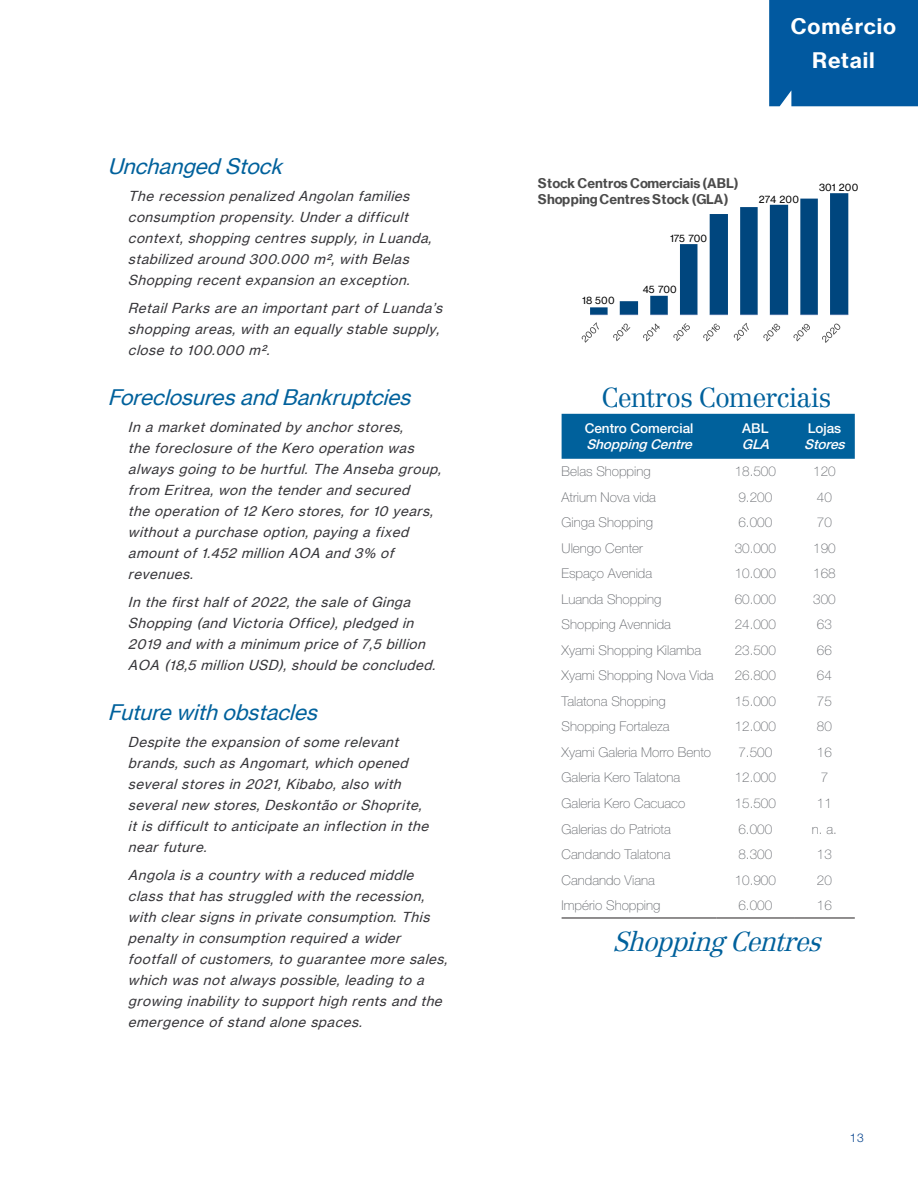
<style>
.page{position:relative;width:918px;height:1188px;background:#fff}
.page>*{position:absolute;margin:0;border:0;box-sizing:border-box;transform-origin:0 0}
.t1{font:300 27px "Centennial LT Std";letter-spacing:-.03em;color:#00619c}
.t2{font:italic 300 27px "Centennial LT Std";color:#00619c}
.t3{font:italic 21px "N Haas Grotesk TX Pro";color:#00619c}
.t4{font:700 21px "N Haas Grotesk TX Pro";letter-spacing:.04em;color:#fff}
.Subhead{font:italic 13.5px/21px "N Haas Grotesk TX Pro";color:#363539}
.t5{font:100 13.5px "Helvetica Neue LT Std";color:#62656a}
.t6{font:500 13.5px "Helvetica Neue LT Std";color:#fff}
.t7{font:italic 500 13.5px "Helvetica Neue LT Std";color:#fff}
.t8{font:700 13.05px "N Haas Grotesk TX Pro";color:#4b4b4b}
.Subhead-2{font:300 12px "Helvetica Neue LT Std";color:#05428c}
.t9{font:10.05px "N Haas Grotesk TX Pro";letter-spacing:.015em;color:#000}
</style>
<div class="page">
<div style="left:769px;top:0;width:149px;height:106px;background:#0159a0"></div>
<svg style="left:590px;top:193px;width:258px;height:122px"></svg>
<svg style="left:581px;top:322px;width:18px;height:21px"></svg>
<svg style="left:613px;top:323px;width:18px;height:18px"></svg>
<svg style="left:643px;top:323px;width:17px;height:19px"></svg>
<svg style="left:673px;top:323px;width:17px;height:18px"></svg>
<svg style="left:703px;top:323px;width:17px;height:19px"></svg>
<svg style="left:733px;top:323px;width:16px;height:18px"></svg>
<svg style="left:763px;top:323px;width:18px;height:19px"></svg>
<svg style="left:793px;top:323px;width:17px;height:19px"></svg>
<svg style="left:822px;top:323px;width:19px;height:20px"></svg>
<div style="left:562px;top:414px;width:293px;height:45px;background:#00619c"></div>
<hr style="left:562px;top:918px;width:155px;height:1px;background:#231f20">
<hr style="left:717px;top:918px;width:77px;height:1px;background:#231f20">
<hr style="left:794px;top:918px;width:61px;height:1px;background:#231f20">
<p class="t3" style="left:108px;top:153px;width:182px">UnchangedStock</p>
<p class="Subhead" style="left:128px;top:186px;width:309px">The recession penalized Angolan families consumption propensity.Undera difficult context,shopping centres supply,in Luanda, stabilized around 300.000 m²,with Belas Shopping recentexpansion an exception.</p>
<p class="Subhead" style="left:128px;top:298px;width:320px">RetailParks are an importantpartofLuanda’s shopping areas,with an equally stable supply, close to 100.000 m².</p>
<p class="t3" style="left:108px;top:384px;width:311px">ForeclosuresandBankruptcies</p>
<p class="Subhead" style="left:128px;top:417px;width:319px">In a marketdominated by anchorstores,<br>the foreclosure ofthe Kero operation was always going to be hurtful.The Anseba group, from Eritrea,won the tenderand secured<br>the operation of12 Kero stores,for10 years, withouta purchase option,paying a fixed amountof1.452 million AOA and 3% of revenues.</p>
<p class="Subhead" style="left:128px;top:592px;width:313px">In the firsthalfof2022,the sale ofGinga Shopping (and Victoria Office),pledged in 2019 and with a minimum price of7,5 billion AOA (18,5 million USD),should be concluded.</p>
<p class="t3" style="left:108px;top:699px;width:217px">Futurewithobstacles</p>
<p class="Subhead" style="left:128px;top:732px;width:306px">Despite the expansion ofsome relevant brands,such as Angomart,which opened severalstores in 2021,Kibabo,also with severalnew stores,Deskontão orShoprite, itis difficultto anticipate an inflection in the nearfuture.</p>
<p class="Subhead" style="left:128px;top:865px;width:325px">Angola is a country with a reduced middle class thathas struggled with the recession, with clearsigns in private consumption.This penalty in consumption required a wider footfallofcustomers,to guarantee more sales, which was notalways possible,leading to a growing inability to supporthigh rents and the emergence ofstand alone spaces.</p>
<p class="t4" style="left:791px;top:13px;width:107px">Comércio</p>
<p class="t4" style="left:812px;top:47px;width:64px">Retail</p>
<p class="t8" style="left:538px;top:175px;width:202px">Stock Centros Comerciais (ABL)</p>
<p class="t9" style="left:819px;top:181px;width:41px">301 200</p>
<p class="t8" style="left:538px;top:191px;width:192px">Shopping Centres Stock (GLA)</p>
<p class="t9" style="left:759px;top:194px;width:42px">274 200</p>
<p class="t9" style="left:670px;top:232px;width:39px">175 700</p>
<p class="t9" style="left:582px;top:294px;width:34px">18 500</p>
<p class="t9" style="left:643px;top:283px;width:36px">45 700</p>
<p class="t1" style="left:602px;top:382px;width:231px">Centros Comerciais</p>
<p class="t6" style="left:585px;top:420px;width:110px">Centro Comercial</p>
<p class="t7" style="left:586px;top:436px;width:111px">Shopping Centre</p>
<p class="t6" style="left:742px;top:420px;width:28px">ABL</p>
<p class="t7" style="left:742px;top:436px;width:33px">GLA</p>
<p class="t6" style="left:808px;top:420px;width:35px">Lojas</p>
<p class="t7" style="left:804px;top:436px;width:46px">Stores</p>
<p class="t5" style="left:562px;top:464px;width:91px">Belas Shopping</p>
<p class="t5" style="left:735px;top:464px;width:43px">18.500</p>
<p class="t5" style="left:813px;top:464px;width:24px">120</p>
<p class="t5" style="left:562px;top:489px;width:96px">Atrium Nova vida</p>
<p class="t5" style="left:738px;top:489px;width:35px">9.200</p>
<p class="t5" style="left:817px;top:489px;width:17px">40</p>
<p class="t5" style="left:562px;top:515px;width:93px">Ginga Shopping</p>
<p class="t5" style="left:738px;top:515px;width:35px">6.000</p>
<p class="t5" style="left:817px;top:515px;width:17px">70</p>
<p class="t5" style="left:562px;top:540px;width:83px">Ulengo Center</p>
<p class="t5" style="left:735px;top:540px;width:43px">30.000</p>
<p class="t5" style="left:813px;top:540px;width:24px">190</p>
<p class="t5" style="left:562px;top:566px;width:92px">Espaço Avenida</p>
<p class="t5" style="left:735px;top:566px;width:43px">10.000</p>
<p class="t5" style="left:813px;top:566px;width:24px">168</p>
<p class="t5" style="left:562px;top:591px;width:101px">Luanda Shopping</p>
<p class="t5" style="left:735px;top:591px;width:43px">60.000</p>
<p class="t5" style="left:813px;top:591px;width:24px">300</p>
<p class="t5" style="left:562px;top:617px;width:111px">Shopping Avennida</p>
<p class="t5" style="left:735px;top:617px;width:43px">24.000</p>
<p class="t5" style="left:817px;top:617px;width:17px">63</p>
<p class="t5" style="left:562px;top:642px;width:141px">Xyami Shopping Kilamba</p>
<p class="t5" style="left:735px;top:642px;width:43px">23.500</p>
<p class="t5" style="left:817px;top:642px;width:17px">66</p>
<p class="t5" style="left:562px;top:668px;width:153px">Xyami Shopping Nova Vida</p>
<p class="t5" style="left:735px;top:668px;width:43px">26.800</p>
<p class="t5" style="left:817px;top:668px;width:17px">64</p>
<p class="t5" style="left:562px;top:693px;width:106px">Talatona Shopping</p>
<p class="t5" style="left:735px;top:693px;width:43px">15.000</p>
<p class="t5" style="left:817px;top:693px;width:17px">75</p>
<p class="t5" style="left:562px;top:719px;width:110px">Shopping Fortaleza</p>
<p class="t5" style="left:735px;top:719px;width:43px">12.000</p>
<p class="t5" style="left:817px;top:719px;width:17px">80</p>
<p class="t5" style="left:562px;top:744px;width:151px">Xyami Galeria Morro Bento</p>
<p class="t5" style="left:738px;top:744px;width:35px">7.500</p>
<p class="t5" style="left:817px;top:744px;width:17px">16</p>
<p class="t5" style="left:562px;top:770px;width:120px">Galeria Kero Talatona</p>
<p class="t5" style="left:735px;top:770px;width:43px">12.000</p>
<p class="t5" style="left:821px;top:770px;width:9px">7</p>
<p class="t5" style="left:562px;top:795px;width:125px">Galeria Kero Cacuaco</p>
<p class="t5" style="left:735px;top:795px;width:43px">15.500</p>
<p class="t5" style="left:817px;top:795px;width:17px">11</p>
<p class="t5" style="left:562px;top:821px;width:111px">Galerias do Patriota</p>
<p class="t5" style="left:738px;top:821px;width:35px">6.000</p>
<p class="t5" style="left:812px;top:821px;width:27px">n. a.</p>
<p class="t5" style="left:562px;top:847px;width:111px">Candando Talatona</p>
<p class="t5" style="left:738px;top:847px;width:35px">8.300</p>
<p class="t5" style="left:817px;top:847px;width:17px">13</p>
<p class="t5" style="left:562px;top:872px;width:95px">Candando Viana</p>
<p class="t5" style="left:735px;top:872px;width:43px">10.900</p>
<p class="t5" style="left:817px;top:872px;width:17px">20</p>
<p class="t5" style="left:562px;top:897px;width:100px">Império Shopping</p>
<p class="t5" style="left:738px;top:897px;width:35px">6.000</p>
<p class="t5" style="left:817px;top:897px;width:17px">16</p>
<p class="t2" style="left:613px;top:926px;width:218px">ShoppingCentres</p>
<p class="Subhead-2" style="left:850px;top:1130px;width:15px">13</p>
</div>
